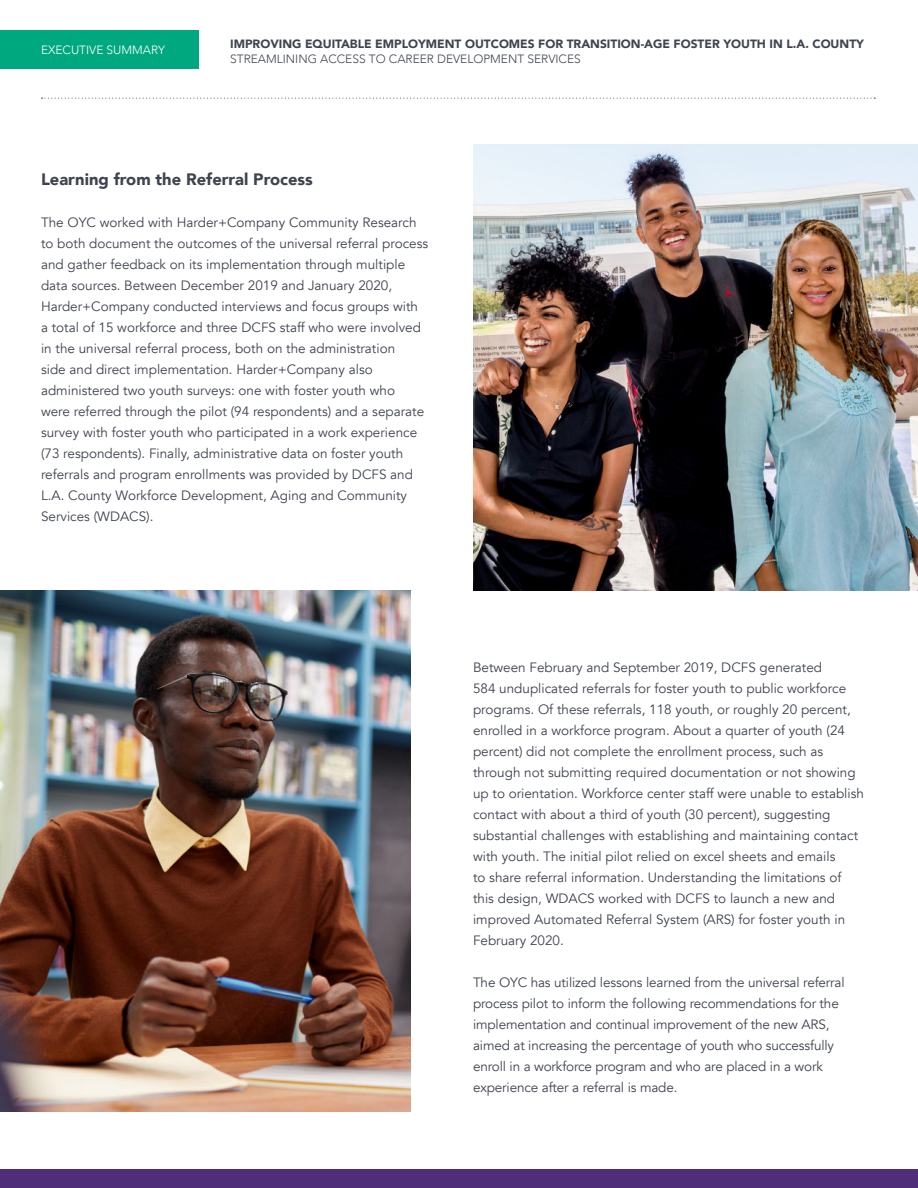
<style>
.page{position:relative;width:918px;height:1188px;background:#fff}
.page>*{position:absolute;margin:0;border:0;box-sizing:border-box;transform-origin:0 0}
.t1{font:900 16.5px "Avenir";color:#3e434f}
.t2{font:13.5px/21px "Avenir";color:#3e434f}
.t3{font:900 12px "Avenir";color:#3f444f}
.t4{font:300 12px "Avenir";color:#3f444f}
.t5{font:300 12px "Avenir";color:#fff}
</style>
<div class="page">
<div style="left:0;top:1170px;width:918px;height:18px;background:#4f2d78"></div>
<img style="left:0;top:591px;width:410px;height:521px">
<div style="left:0;top:30px;width:199px;height:39px;background:#00a87f"></div>
<img style="left:473px;top:144px;width:445px;height:447px">
<svg style="left:42px;top:98px;width:833px;height:1px"></svg>
<p class="t5" style="left:41px;top:45px;width:125px">EXECUTIVE SUMMARY</p>
<p class="t3" style="left:230px;top:39px;width:635px">IMPROVING EQUITABLE EMPLOYMENT OUTCOMES FOR TRANSITION-AGE FOSTER YOUTH IN L.A. COUNTY</p>
<p class="t4" style="left:230px;top:53px;width:352px">STREAMLINING ACCESS TO CAREER DEVELOPMENT SERVICES</p>
<p class="t1" style="left:41px;top:173px;width:273px">Learning from the Referral Process</p>
<p class="t2" style="left:41px;top:213px;width:389px">The OYC worked with Harder+Company Community Research to both document the outcomes of the universal referral process and gather feedback on its implementation through multiple data sources. Between December 2019 and January 2020, Harder+Company conducted interviews and focus groups with a total of 15 workforce and three DCFS staff who were involved in the universal referral process, both on the administration<br>side and direct implementation. Harder+Company also administered two youth surveys: one with foster youth who<br>were referred through the pilot (94 respondents) and a separate survey with foster youth who participated in a work experience (73 respondents). Finally, administrative data on foster youth referrals and program enrollments was provided by DCFS and L.A. County Workforce Development, Aging and Community Services (WDACS).</p>
<p class="t2" style="left:473px;top:657px;width:392px">Between February and September 2019, DCFS generated<br>584 unduplicated referrals for foster youth to public workforce programs. Of these referrals, 118 youth, or roughly 20 percent, enrolled in a workforce program. About a quarter of youth (24 percent) did not complete the enrollment process, such as through not submitting required documentation or not showing up to orientation. Workforce center staff were unable to establish contact with about a third of youth (30 percent), suggesting substantial challenges with establishing and maintaining contact with youth. The initial pilot relied on excel sheets and emails<br>to share referral information. Understanding the limitations of this design, WDACS worked with DCFS to launch a new and improved Automated Referral System (ARS) for foster youth in February 2020.</p>
<p class="t2" style="left:473px;top:972px;width:373px">The OYC has utilized lessons learned from the universal referral process pilot to inform the following recommendations for the implementation and continual improvement of the new ARS, aimed at increasing the percentage of youth who successfully enroll in a workforce program and who are placed in a work experience after a referral is made.</p>
</div>
